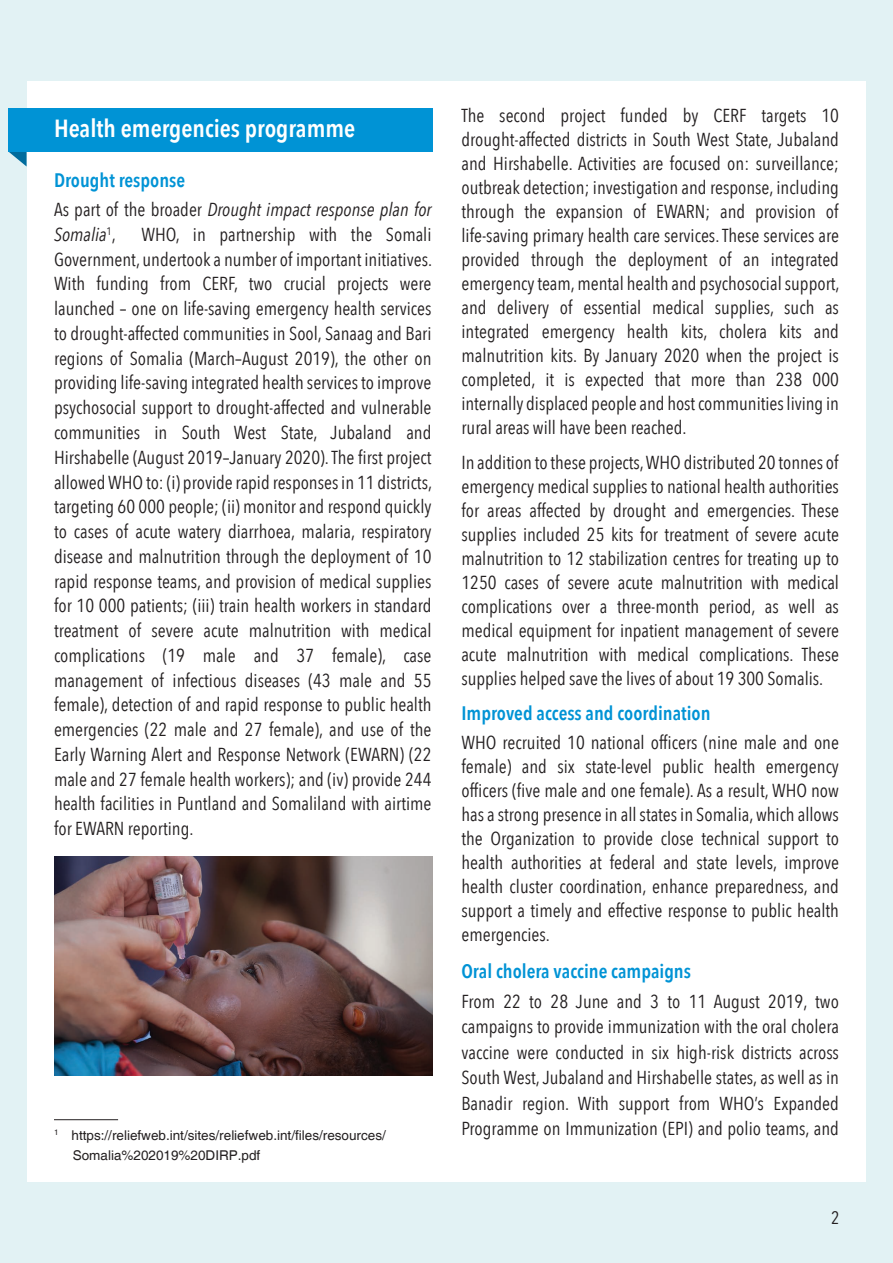
<style>
.page{position:relative;width:893px;height:1263px;background:#e2f2f4}
.page>*{position:absolute;margin:0;border:0;box-sizing:border-box;transform-origin:0 0}
.t1{font:600 24.75px "Avenir Next Condensed";color:#fff}
.t2{font:600 19.5px "Avenir Next Condensed";color:#0093d5}
.t3{font:18.75px/24px "Avenir Next Condensed";color:#231f20;text-align:justify}
.t4{font:italic 18.75px/24.8px "Avenir Next Condensed";color:#231f20}
.t5{font:18px "Avenir Next Condensed";color:#231f20}
.t6{font:13.5px/20.7px "Helvetica";color:#231f20}
.s1{font-style:normal}
</style>
<div class="page">
<div style="left:27px;top:81px;width:839px;height:1101px;background:#fff"></div>
<hr style="left:54px;top:1119px;width:64px;height:1px;background:#231f20">
<svg style="left:8px;top:151px;width:19px;height:16px"></svg>
<div style="left:8px;top:108px;width:424px;height:43px;background:#0093d5"></div>
<img style="left:54px;top:856px;width:378px;height:220px">
<h1 class="t1" style="left:54px;top:107px;width:303px">Health emergencies programme</h1>
<p class="t2" style="left:54px;top:163px;width:133px">Drought response</p>
<p class="t4" style="left:54px;top:197px;width:379px"><span class="s1">As part of the broader</span> Drought impact response plan for<br>Somalia<sup>1</sup><span class="s1">,</span></p>
<p class="t3" style="left:54px;top:221px;width:380px;line-height:24.8px;text-indent:88px">WHO, in partnership with the Somali Government, undertook a number of important initiatives.<br>With funding from CERF, two crucial projects were launched – one on life-saving emergency health services to drought-affected communities in Sool, Sanaag and Bari regions of Somalia (March–August 2019), the other on providing life-saving integrated health services to improve psychosocial support to drought-affected and vulnerable communities in South West State, Jubaland and Hirshabelle (August 2019–January 2020). The first project allowed WHO to: (i) provide rapid responses in 11 districts, targeting 60 000 people; (ii) monitor and respond quickly to cases of acute watery diarrhoea, malaria, respiratory disease and malnutrition through the deployment of 10 rapid response teams, and provision of medical supplies for 10 000 patients; (iii) train health workers in standard treatment of severe acute malnutrition with medical complications (19 male and 37 female), case management of infectious diseases (43 male and 55 female), detection of and rapid response to public health emergencies (22 male and 27 female), and use of the Early Warning Alert and Response Network (EWARN) (22 male and 27 female health workers); and (iv) provide 244 health facilities in Puntland and Somaliland with airtime for EWARN reporting.</p>
<p class="t6" style="left:73px;top:1125px;width:315px;text-indent:-19px"><sup>1</sup> https://reliefweb.int/sites/reliefweb.int/files/resources/<br>Somalia%202019%20DIRP.pdf</p>
<p class="t3" style="left:461px;top:103px;width:380px">The second project funded by CERF targets 10 drought-affected districts in South West State, Jubaland and Hirshabelle. Activities are focused on: surveillance; outbreak detection; investigation and response, including through the expansion of EWARN; and provision of life-saving primary health care services. These services are provided through the deployment of an integrated emergency team, mental health and psychosocial support, and delivery of essential medical supplies, such as integrated emergency health kits, cholera kits and malnutrition kits. By January 2020 when the project is completed, it is expected that more than 238 000 internally displaced people and host communities living in rural areas will have been reached.</p>
<p class="t3" style="left:461px;top:449px;width:379px">In addition to these projects, WHO distributed 20 tonnes of emergency medical supplies to national health authorities for areas affected by drought and emergencies. These supplies included 25 kits for treatment of severe acute malnutrition to 12 stabilization centres for treating up to 1250 cases of severe acute malnutrition with medical complications over a three-month period, as well as medical equipment for inpatient management of severe acute malnutrition with medical complications. These supplies helped save the lives of about 19 300 Somalis.</p>
<p class="t2" style="left:461px;top:697px;width:251px">Improved access and coordination</p>
<p class="t3" style="left:461px;top:729px;width:379px">WHO recruited 10 national officers (nine male and one female) and six state-level public health emergency officers (five male and one female). As a result, WHO now has a strong presence in all states in Somalia, which allows the Organization to provide close technical support to health authorities at federal and state levels, improve health cluster coordination, enhance preparedness, and support a timely and effective response to public health emergencies.</p>
<p class="t2" style="left:461px;top:954px;width:231px">Oral cholera vaccine campaigns</p>
<p class="t3" style="left:461px;top:987px;width:379px;line-height:25.5px">From 22 to 28 June and 3 to 11 August 2019, two campaigns to provide immunization with the oral cholera vaccine were conducted in six high-risk districts across South West, Jubaland and Hirshabelle states, as well as in Banadir region. With support from WHO’s Expanded Programme on Immunization (EPI) and polio teams, and</p>
<p class="t5" style="left:831px;top:1203px;width:10px">2</p>
</div>
